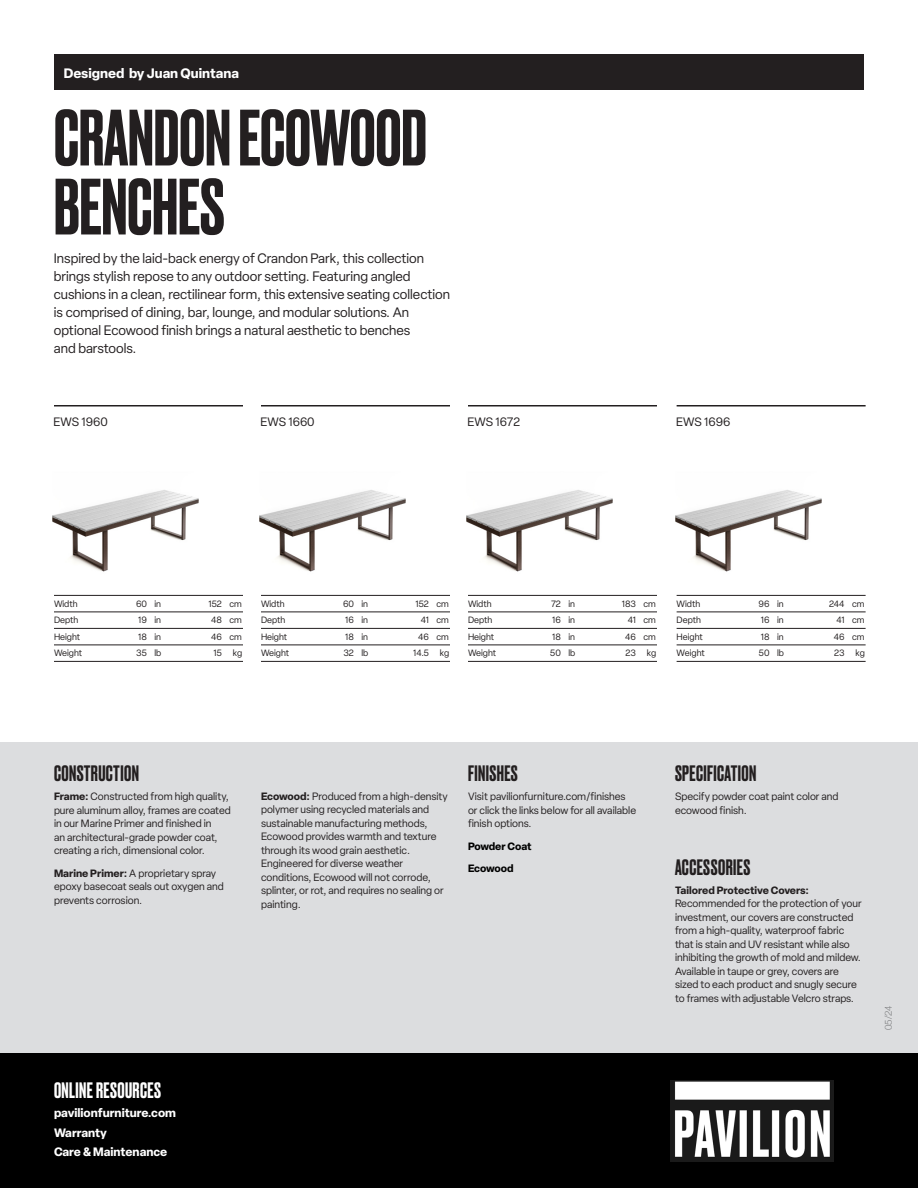
<style>
.page{position:relative;width:918px;height:1188px;background:#fff}
.page>*{position:absolute;margin:0;border:0;box-sizing:border-box;transform-origin:0 0}
.t1{font:500 75px "Druk";color:#231f20}
.Subhead{font:500 21px "Druk";letter-spacing:.02em;color:#231f20}
.t2{font:500 21px "Druk";letter-spacing:.02em;color:#fff}
.Intro_Description{font:13.5px/18px "Elza";color:#231f20}
.designer_name_new{font:700 13.5px "Elza";color:#fff}
.t3{font:700 12px/19.5px "Elza";color:#fff}
.Product_skewNumber{font:12px "Elza";color:#231f20}
.Body_2{font:10.5px/13.5px "Elza";color:#231f20}
.Subhead-2{font:10.5px/13.5px "Elza";color:#231f20}
.Body_2-2{font:700 10.5px "Elza";letter-spacing:-.005em;color:#000}
.t4{font:300 9.75px "Helvetica Neue";color:#57585a}
.DIMS_with_Tabs2{font:9px "Elza";color:#231f20}
.s1{font-weight:700}
</style>
<div class="page">
<div style="left:0;top:1053px;width:918px;height:135px;background:#000"></div>
<img style="left:670px;top:1081px;width:164px;height:81px">
<div style="left:0;top:742px;width:918px;height:311px;background:#dcdddf"></div>
<div style="left:55px;top:54px;width:809px;height:35px;background:#231f20"></div>
<hr style="left:54px;top:595px;width:189px;height:1px;background:#231f20">
<hr style="left:54px;top:612px;width:189px;height:1px;background:#231f20">
<hr style="left:54px;top:628px;width:189px;height:1px;background:#231f20">
<hr style="left:54px;top:645px;width:189px;height:1px;background:#231f20">
<hr style="left:54px;top:661px;width:189px;height:1px;background:#231f20">
<hr style="left:261px;top:595px;width:189px;height:1px;background:#231f20">
<hr style="left:261px;top:612px;width:189px;height:1px;background:#231f20">
<hr style="left:261px;top:628px;width:189px;height:1px;background:#231f20">
<hr style="left:261px;top:645px;width:189px;height:1px;background:#231f20">
<hr style="left:261px;top:661px;width:189px;height:1px;background:#231f20">
<hr style="left:468px;top:595px;width:189px;height:1px;background:#231f20">
<hr style="left:468px;top:612px;width:189px;height:1px;background:#231f20">
<hr style="left:468px;top:628px;width:189px;height:1px;background:#231f20">
<hr style="left:468px;top:645px;width:189px;height:1px;background:#231f20">
<hr style="left:468px;top:661px;width:189px;height:1px;background:#231f20">
<hr style="left:677px;top:595px;width:189px;height:1px;background:#231f20">
<hr style="left:677px;top:612px;width:189px;height:1px;background:#231f20">
<hr style="left:677px;top:628px;width:189px;height:1px;background:#231f20">
<hr style="left:677px;top:645px;width:189px;height:1px;background:#231f20">
<hr style="left:677px;top:661px;width:189px;height:1px;background:#231f20">
<img style="left:52px;top:490px;width:147px;height:82px">
<img style="left:259px;top:490px;width:147px;height:82px">
<img style="left:466px;top:490px;width:147px;height:82px">
<img style="left:675px;top:490px;width:147px;height:82px">
<hr style="left:54px;top:405px;width:189px;height:1px;background:#231f20">
<hr style="left:261px;top:405px;width:189px;height:1px;background:#231f20">
<hr style="left:468px;top:405px;width:189px;height:1px;background:#231f20">
<hr style="left:677px;top:405px;width:189px;height:1px;background:#231f20">
<p class="designer_name_new" style="left:64px;top:63px;width:177px">Designed by Juan Quintana</p>
<p class="t1" style="left:54px;top:86px;width:374px">CRANDON ECOWOOD</p>
<p class="t1" style="left:54px;top:155px;width:172px">BENCHES</p>
<p class="Intro_Description" style="left:54px;top:249px;width:398px">Inspired by the laid-back energy of Crandon Park, this collection brings stylish repose to any outdoor setting. Featuring angled cushions in a clean, rectilinear form, this extensive seating collection is comprised of dining, bar, lounge, and modular solutions. An optional Ecowood finish brings a natural aesthetic to benches<br>and barstools.</p>
<p class="Product_skewNumber" style="left:54px;top:414px;width:56px">EWS 1960</p>
<p class="Product_skewNumber" style="left:261px;top:414px;width:56px">EWS 1660</p>
<p class="Product_skewNumber" style="left:468px;top:414px;width:54px">EWS 1672</p>
<p class="Product_skewNumber" style="left:676px;top:414px;width:56px">EWS 1696</p>
<p class="DIMS_with_Tabs2" style="left:54px;top:598px;width:25px">Width</p>
<p class="DIMS_with_Tabs2" style="left:136px;top:598px;width:27px">60 in</p>
<p class="DIMS_with_Tabs2" style="left:208px;top:598px;width:35px">152 cm</p>
<p class="DIMS_with_Tabs2" style="left:54px;top:614px;width:26px">Depth</p>
<p class="DIMS_with_Tabs2" style="left:138px;top:614px;width:24px">19 in</p>
<p class="DIMS_with_Tabs2" style="left:211px;top:614px;width:32px">48 cm</p>
<p class="DIMS_with_Tabs2" style="left:54px;top:631px;width:28px">Height</p>
<p class="DIMS_with_Tabs2" style="left:138px;top:631px;width:24px">18 in</p>
<p class="DIMS_with_Tabs2" style="left:211px;top:631px;width:32px">46 cm</p>
<p class="DIMS_with_Tabs2" style="left:54px;top:647px;width:30px">Weight</p>
<p class="DIMS_with_Tabs2" style="left:136px;top:647px;width:27px">35 lb</p>
<p class="DIMS_with_Tabs2" style="left:213px;top:647px;width:30px">15 kg</p>
<p class="DIMS_with_Tabs2" style="left:261px;top:598px;width:25px">Width</p>
<p class="DIMS_with_Tabs2" style="left:343px;top:598px;width:27px">60 in</p>
<p class="DIMS_with_Tabs2" style="left:415px;top:598px;width:35px">152 cm</p>
<p class="DIMS_with_Tabs2" style="left:261px;top:614px;width:26px">Depth</p>
<p class="DIMS_with_Tabs2" style="left:345px;top:614px;width:24px">16 in</p>
<p class="DIMS_with_Tabs2" style="left:421px;top:614px;width:30px">41 cm</p>
<p class="DIMS_with_Tabs2" style="left:261px;top:631px;width:28px">Height</p>
<p class="DIMS_with_Tabs2" style="left:345px;top:631px;width:24px">18 in</p>
<p class="DIMS_with_Tabs2" style="left:418px;top:631px;width:32px">46 cm</p>
<p class="DIMS_with_Tabs2" style="left:261px;top:647px;width:30px">Weight</p>
<p class="DIMS_with_Tabs2" style="left:344px;top:647px;width:26px">32 lb</p>
<p class="DIMS_with_Tabs2" style="left:413px;top:647px;width:37px">14.5 kg</p>
<p class="DIMS_with_Tabs2" style="left:468px;top:598px;width:25px">Width</p>
<p class="DIMS_with_Tabs2" style="left:551px;top:598px;width:26px">72 in</p>
<p class="DIMS_with_Tabs2" style="left:622px;top:598px;width:35px">183 cm</p>
<p class="DIMS_with_Tabs2" style="left:468px;top:614px;width:26px">Depth</p>
<p class="DIMS_with_Tabs2" style="left:552px;top:614px;width:24px">16 in</p>
<p class="DIMS_with_Tabs2" style="left:628px;top:614px;width:30px">41 cm</p>
<p class="DIMS_with_Tabs2" style="left:468px;top:631px;width:28px">Height</p>
<p class="DIMS_with_Tabs2" style="left:552px;top:631px;width:24px">18 in</p>
<p class="DIMS_with_Tabs2" style="left:625px;top:631px;width:32px">46 cm</p>
<p class="DIMS_with_Tabs2" style="left:468px;top:647px;width:30px">Weight</p>
<p class="DIMS_with_Tabs2" style="left:550px;top:647px;width:27px">50 lb</p>
<p class="DIMS_with_Tabs2" style="left:626px;top:647px;width:32px">23 kg</p>
<p class="DIMS_with_Tabs2" style="left:677px;top:598px;width:25px">Width</p>
<p class="DIMS_with_Tabs2" style="left:759px;top:598px;width:27px">96 in</p>
<p class="DIMS_with_Tabs2" style="left:829px;top:598px;width:37px">244 cm</p>
<p class="DIMS_with_Tabs2" style="left:677px;top:614px;width:26px">Depth</p>
<p class="DIMS_with_Tabs2" style="left:761px;top:614px;width:24px">16 in</p>
<p class="DIMS_with_Tabs2" style="left:836px;top:614px;width:30px">41 cm</p>
<p class="DIMS_with_Tabs2" style="left:677px;top:631px;width:28px">Height</p>
<p class="DIMS_with_Tabs2" style="left:761px;top:631px;width:24px">18 in</p>
<p class="DIMS_with_Tabs2" style="left:834px;top:631px;width:32px">46 cm</p>
<p class="DIMS_with_Tabs2" style="left:677px;top:647px;width:30px">Weight</p>
<p class="DIMS_with_Tabs2" style="left:759px;top:647px;width:27px">50 lb</p>
<p class="DIMS_with_Tabs2" style="left:834px;top:647px;width:32px">23 kg</p>
<p class="Subhead" style="left:54px;top:759px;width:86px">CONSTRUCTION</p>
<p class="Body_2" style="left:54px;top:790px;width:178px"><span class="s1">Frame:</span> Constructed from high quality, pure aluminum alloy, frames are coated in our Marine Primer and finished in<br>an architectural-grade powder coat, creating a rich, dimensional color.</p>
<p class="Body_2" style="left:54px;top:866px;width:171px"><span class="s1">Marine Primer:</span> A proprietary spray epoxy basecoat seals out oxygen and prevents corrosion.</p>
<p class="Body_2" style="left:261px;top:790px;width:188px"><span class="s1">Ecowood:</span> Produced from a high-density polymer using recycled materials and sustainable manufacturing methods, Ecowood provides warmth and texture through its wood grain aesthetic.<br>Engineered for diverse weather conditions, Ecowood will not corrode, splinter, or rot, and requires no sealing or painting.</p>
<p class="Subhead" style="left:468px;top:759px;width:51px">FINISHES</p>
<p class="Body_2" style="left:468px;top:790px;width:170px">Visit pavilionfurniture.com/finishes or click the links below for all available finish options.</p>
<p class="Body_2-2" style="left:468px;top:838px;width:65px">Powder Coat</p>
<p class="Body_2-2" style="left:468px;top:861px;width:47px">Ecowood</p>
<h2 class="t2" style="left:54px;top:1076px;width:108px">ONLINE RESOURCES</h2>
<p class="t3" style="left:54px;top:1103px;width:124px">pavilionfurniture.com<br>Warranty<br>Care &amp; Maintenance</p>
<p class="Subhead" style="left:675px;top:759px;width:83px">SPECIFICATION</p>
<p class="Subhead-2" style="left:675px;top:790px;width:165px">Specify powder coat paint color and ecowood finish.</p>
<p class="Subhead" style="left:675px;top:853px;width:77px">ACCESSORIES</p>
<p class="Body_2" style="left:675px;top:883px;width:188px"><span class="s1">Tailored Protective Covers:<br></span>Recommended for the protection of your investment, our covers are constructed from a high-quality, waterproof fabric that is stain and UV resistant while also inhibiting the growth of mold and mildew.<br>Available in taupe or grey, covers are sized to each product and snugly secure to frames with adjustable Velcro straps.</p>
<p class="t4" style="left:881px;top:1030px;width:26px;rotate:-90deg">05/24</p>
</div>
